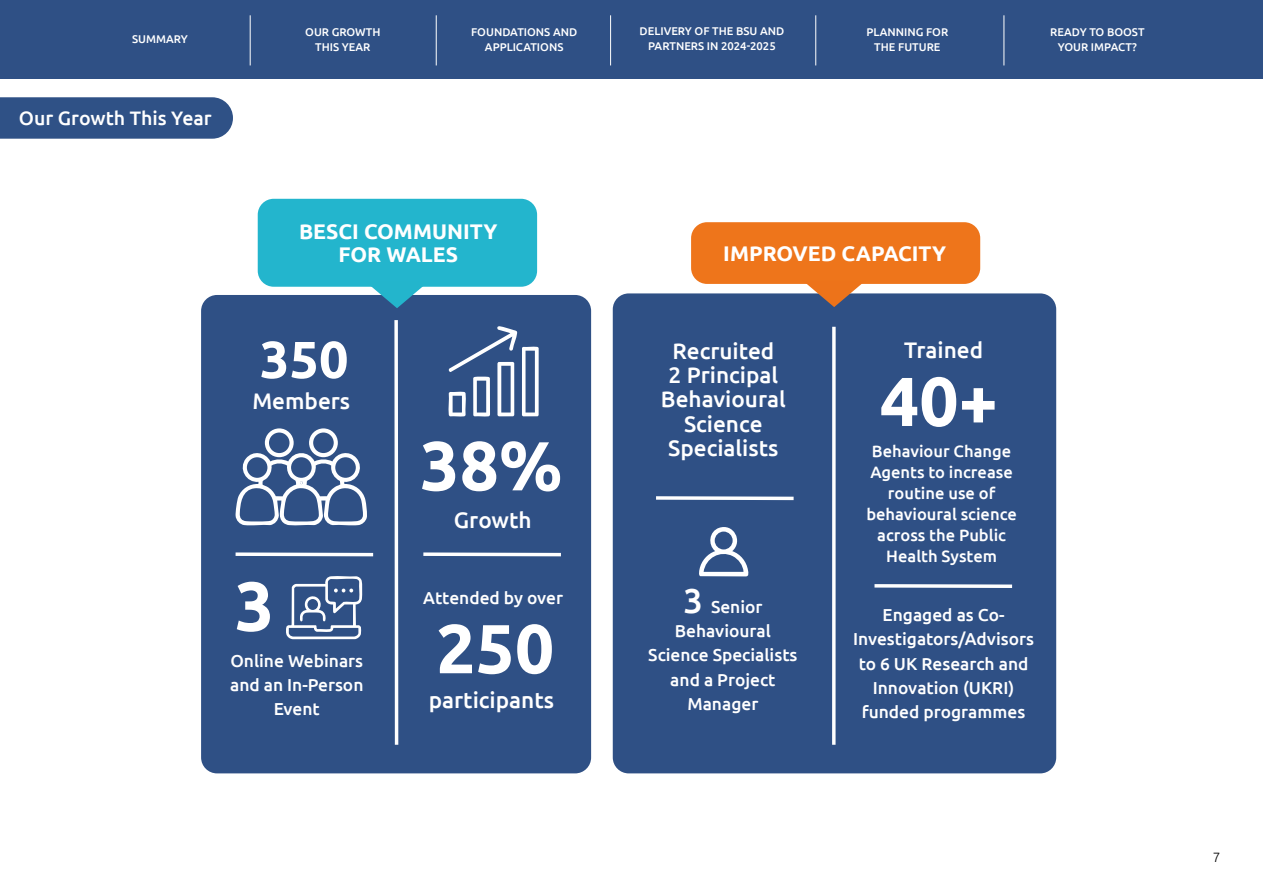
<style>
.page{position:relative;width:1263px;height:893px;background:#fff}
.page>*{position:absolute;margin:0;border:0;box-sizing:border-box;transform-origin:0 0}
.t1{font:700 69.3px "Ubuntu";color:#fff}
.t2{font:700 51.9px "Ubuntu";color:#fff}
.t3{font:500 22.5px/24.3px "Ubuntu";color:#fff;text-align:center}
.t4{font:700 21.15px/23.7px "Ubuntu";color:#fff;text-align:center}
.t5{font:500 19.5px "Ubuntu";color:#fff}
.t6{font:500 17.25px/24.3px "Ubuntu";color:#fff;text-align:center}
.t7{font:500 16.5px/21px "Ubuntu";color:#fff;text-align:center}
.t8{font:300 13.5px "Ubuntu";color:#000}
.t9{font:500 11.25px/15px "Ubuntu";color:#fff;text-align:center}
.s1{font-size:34.65px}
</style>
<div class="page">
<div style="left:201px;top:295px;width:390px;height:478px;background:#2f5085;border-radius:16px"></div>
<div style="left:258px;top:199px;width:279px;height:88px;background:#23b5cd;border-radius:16px"></div>
<div style="left:691px;top:222px;width:289px;height:62px;background:#ee751b;border-radius:16px"></div>
<svg style="left:235px;top:428px;width:132px;height:98px"></svg>
<svg style="left:394px;top:320px;width:4px;height:425px;background:#dce2ea"></svg>
<svg style="left:448px;top:326px;width:91px;height:91px"></svg>
<svg style="left:286px;top:576px;width:76px;height:63px"></svg>
<svg style="left:236px;top:552px;width:137px;height:4px"></svg>
<svg style="left:423px;top:552px;width:138px;height:4px"></svg>
<div style="left:613px;top:293px;width:443px;height:480px;background:#2f5085;border-radius:16px"></div>
<svg style="left:832px;top:327px;width:4px;height:418px;background:#e3e7ee"></svg>
<svg style="left:699px;top:527px;width:50px;height:49px"></svg>
<svg style="left:656px;top:496px;width:138px;height:4px"></svg>
<svg style="left:874px;top:584px;width:138px;height:4px"></svg>
<svg style="left:366px;top:286px;width:62px;height:22px"></svg>
<svg style="left:803px;top:283px;width:62px;height:24px"></svg>
<div style="left:0;top:97px;width:233px;height:42px;background:#2f5186"></div>
<div style="left:0;top:0;width:1263px;height:78px;background:#2f5085"></div>
<hr style="left:250px;top:15px;width:1px;height:50px;background:#fff">
<hr style="left:436px;top:15px;width:1px;height:50px;background:#fff">
<hr style="left:610px;top:15px;width:1px;height:50px;background:#fff">
<hr style="left:815px;top:15px;width:1px;height:50px;background:#fff">
<hr style="left:1004px;top:15px;width:1px;height:50px;background:#fff">
<p class="t9" style="left:640px;top:23px;width:146px">DELIVERY OF THE BSU AND<br>PARTNERS IN 2024-2025</p>
<p class="t9" style="left:132px;top:32px;width:57px">SUMMARY</p>
<p class="t9" style="left:305px;top:24px;width:77px">OUR GROWTH<br>THIS YEAR</p>
<p class="t9" style="left:471px;top:24px;width:107px">FOUNDATIONS AND<br>APPLICATIONS</p>
<p class="t9" style="left:1050px;top:24px;width:96px">READY TO BOOST<br>YOUR IMPACT?</p>
<p class="t9" style="left:866px;top:24px;width:83px">PLANNING FOR<br>THE FUTURE</p>
<p class="t5" style="left:19px;top:106px;width:194px">Our Growth This Year</p>
<p class="t4" style="left:299px;top:219px;width:200px">BESCI COMMUNITY<br>FOR WALES</p>
<h2 class="t2" style="left:260px;top:328px;width:90px">350</h2>
<h3 class="t3" style="left:252px;top:388px;width:99px">Members</h3>
<h1 class="t1" style="left:235px;top:564px;width:41px">3</h1>
<p class="t6" style="left:230px;top:648px;width:135px">Online Webinars and an In-Person<br>Event</p>
<h1 class="t1" style="left:420px;top:424px;width:144px">38%</h1>
<h3 class="t3" style="left:454px;top:507px;width:79px">Growth</h3>
<p class="t6" style="left:423px;top:585px;width:141px">Attended by over</p>
<h1 class="t1" style="left:436px;top:607px;width:120px">250</h1>
<h3 class="t3" style="left:429px;top:687px;width:127px">participants</h3>
<p class="t4" style="left:723px;top:241px;width:224px">IMPROVED CAPACITY</p>
<h3 class="t3" style="left:672px;top:338px;width:103px">Recruited</h3>
<h3 class="t3" style="left:904px;top:337px;width:80px">Trained</h3>
<h3 class="t3" style="left:661px;top:362px;width:126px">2 Principal<br>Behavioural<br>Science<br>Specialists</h3>
<h1 class="t1" style="left:880px;top:359px;width:120px">40+</h1>
<p class="t7" style="left:866px;top:440px;width:152px">Behaviour Change<br>Agents to increase routine use of behavioural science across the Public<br>Health System</p>
<p class="t6" style="left:648px;top:594px;width:151px"><span class="s1">3</span> Senior<br>Behavioural<br>Science Specialists and a Project<br>Manager</p>
<p class="t6" style="left:853px;top:602px;width:182px">Engaged as Co-<br>Investigators/Advisors to 6 UK Research and<br>Innovation (UKRI) funded programmes</p>
<p class="t8" style="left:1213px;top:849px;width:9px">7</p>
</div>
